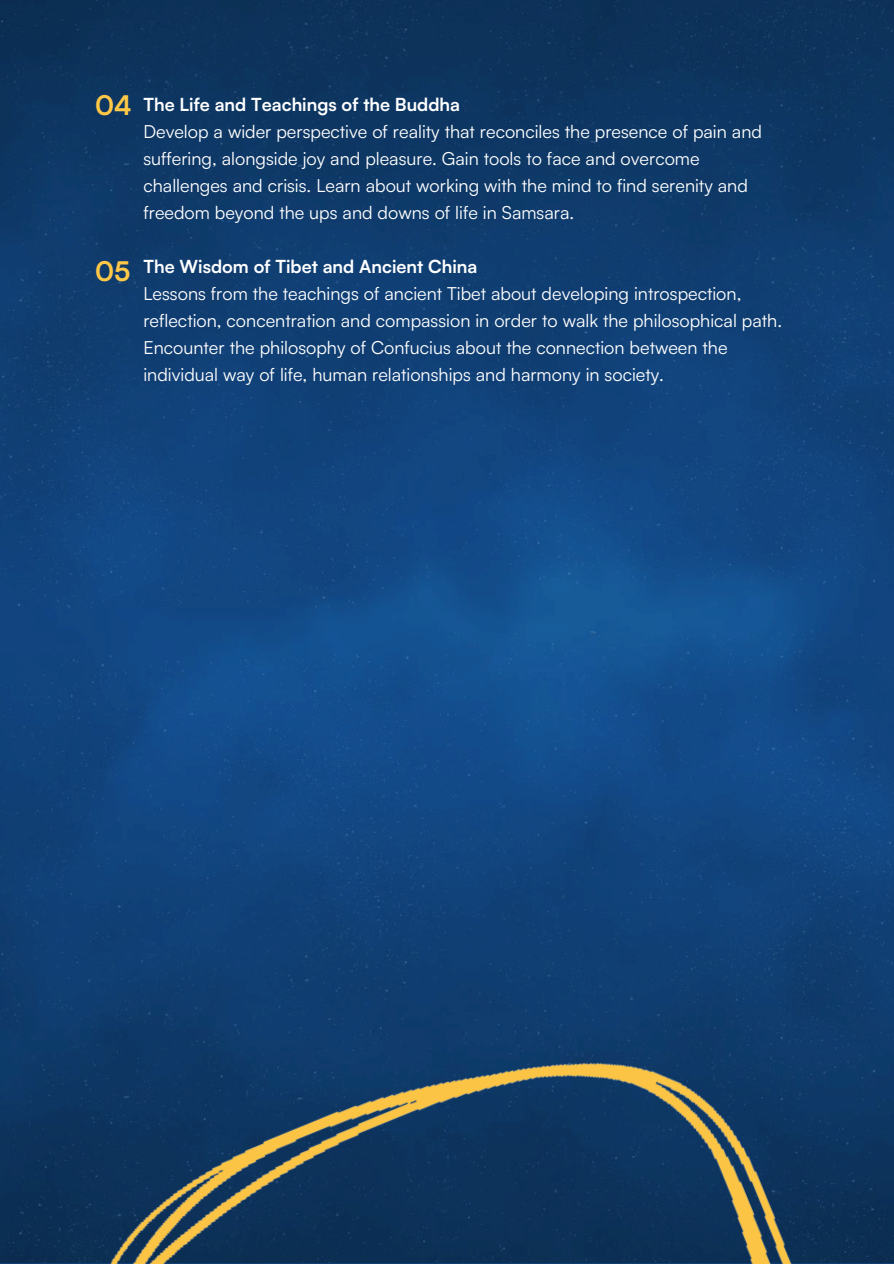
<style>
.page{position:relative;width:894px;height:1264px;background:#fff}
.page>*{position:absolute;margin:0;border:0;box-sizing:border-box;transform-origin:0 0}
.t1{font:700 27px "Satoshi";color:#ffc847}
.t2{font:18px/27px "Satoshi";color:#fff}
.t3{font:700 18px "Satoshi";color:#fff}
</style>
<div class="page">
<img style="left:0;top:0;width:893px;height:1262px">
<img style="left:8px;top:967px;width:877px;height:296px">
<h1 class="t1" style="left:95px;top:87px;width:38px">04</h1>
<p class="t3" style="left:143px;top:93px;width:318px">The Life and Teachings of the Buddha</p>
<p class="t2" style="left:143px;top:118px;width:620px">Develop a wider perspective of reality that reconciles the presence of pain and suffering, alongside joy and pleasure. Gain tools to face and overcome challenges and crisis. Learn about working with the mind to find serenity and freedom beyond the ups and downs of life in Samsara.</p>
<h1 class="t1" style="left:95px;top:254px;width:37px">05</h1>
<p class="t3" style="left:143px;top:255px;width:335px">The Wisdom of Tibet and Ancient China</p>
<p class="t2" style="left:143px;top:280px;width:640px">Lessons from the teachings of ancient Tibet about developing introspection, reflection, concentration and compassion in order to walk the philosophical path.<br>Encounter the philosophy of Confucius about the connection between the individual way of life, human relationships and harmony in society.</p>
</div>
